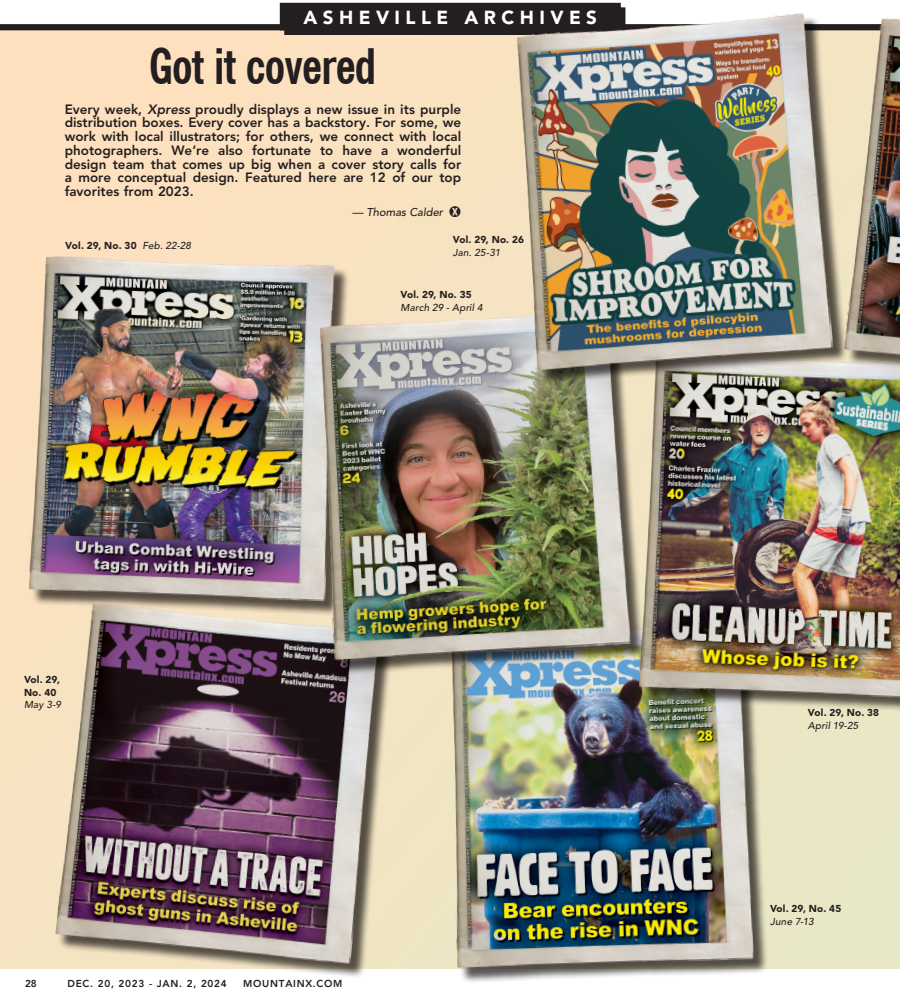
<style>
.page{position:relative;width:900px;height:990px;background:#fff}
.page>*{position:absolute;margin:0;border:0;box-sizing:border-box;transform-origin:0 0}
.t1{font:700 condensed 48.75px "News Gothic BT";letter-spacing:-.02em;color:#231f20}
.Section_Tab__Lead{font:900 18.75px "Avenir LT Std";letter-spacing:.29em;color:#fff}
.Special_Section_Intr{font:800 13.5px/13.8px "Avenir LT Std";color:#231f20;text-align:justify}
.Letter_-_Author{font:italic 500 11.25px "Avenir LT Std";color:#231f20}
.t2{font:900 10px/12.5px "Avenir LT Std";letter-spacing:.01em;color:#231f20}
.t3{font:italic 500 10px "Avenir LT Std";letter-spacing:.02em;color:#231f20}
.t4{font:800 10px "Avenir LT Std";letter-spacing:.07em;color:#231f20}
.s1{font-style:italic}
.s2{font-weight:500;font-style:italic}
</style>
<div class="page">
<div style="left:0;top:30px;width:900px;height:938px;background:linear-gradient(to bottom,#ffe0be,#eee6c4)"></div>
<div style="left:0;top:24px;width:900px;height:6px;background:#231f20"></div>
<div style="left:284px;top:7px;width:341px;height:28px;background:#231f20"></div>
<div style="left:280px;top:3px;width:340px;height:27px;background:#231f20"></div>
<div style="left:454px;top:626px;width:315px;height:358px;background:#231f20;opacity:.75"></div>
<img style="left:446px;top:676px;width:308px;height:293px">
<div style="left:642px;top:356px;width:258px;height:358px;background:#231f20;opacity:.75"></div>
<img style="left:639px;top:385px;width:261px;height:313px">
<div style="left:847px;top:21px;width:53px;height:373px;background:#231f20;opacity:.75"></div>
<img style="left:848px;top:18px;width:52px;height:338px">
<img style="left:29px;top:255px;width:308px;height:346px">
<div style="left:58px;top:606px;width:337px;height:373px;background:#231f20;opacity:.75"></div>
<img style="left:55px;top:601px;width:327px;height:363px">
<div style="left:322px;top:311px;width:324px;height:365px;background:#231f20;opacity:.75"></div>
<img style="left:314px;top:309px;width:317px;height:353px">
<div style="left:520px;top:16px;width:328px;height:369px;background:#231f20;opacity:.75"></div>
<img style="left:511px;top:13px;width:322px;height:358px">
<svg style="left:450px;top:206px;width:10px;height:11px"></svg>
<p class="Section_Tab__Lead" style="left:304px;top:6px;width:295px">ASHEVILLE ARCHIVES</p>
<p class="t1" style="left:149px;top:37px;width:229px">Got it covered</p>
<p class="Special_Section_Intr" style="left:65px;top:102px;width:398px">Every week, <span class="s1">Xpress</span> proudly displays a new issue in its purple distribution boxes. Every cover has a backstory. For some, we work with local illustrators; for others, we connect with local photographers. We’re also fortunate to have a wonderful design team that comes up big when a cover story calls for a more conceptual design. Featured here are 12 of our top favorites from 2023.</p>
<p class="Letter_-_Author" style="left:352px;top:206px;width:93px">— Thomas Calder</p>
<p class="t2" style="left:65px;top:239px;width:127px">Vol. 29, No. 30 <span class="s2">Feb. 22-28</span></p>
<p class="t2" style="left:453px;top:234px;width:73px">Vol. 29, No. 26</p>
<p class="t3" style="left:453px;top:247px;width:49px">Jan. 25-31</p>
<p class="t2" style="left:401px;top:288px;width:73px">Vol. 29, No. 35</p>
<p class="t3" style="left:401px;top:302px;width:84px">March 29 - April 4</p>
<p class="t2" style="left:24px;top:674px;width:37px">Vol. 29,<br>No. 40</p>
<p class="t3" style="left:24px;top:699px;width:39px">May 3-9</p>
<p class="t4" style="left:25px;top:978px;width:13px">28</p>
<p class="t4" style="left:68px;top:978px;width:161px">DEC. 20, 2023 - JAN. 2, 2024</p>
<p class="t4" style="left:243px;top:978px;width:101px">MOUNTAINX.COM</p>
<p class="t2" style="left:808px;top:706px;width:73px">Vol. 29, No. 38</p>
<p class="t3" style="left:808px;top:719px;width:52px">April 19-25</p>
<p class="t2" style="left:770px;top:902px;width:73px">Vol. 29, No. 45</p>
<p class="t3" style="left:770px;top:915px;width:45px">June 7-13</p>
</div>
